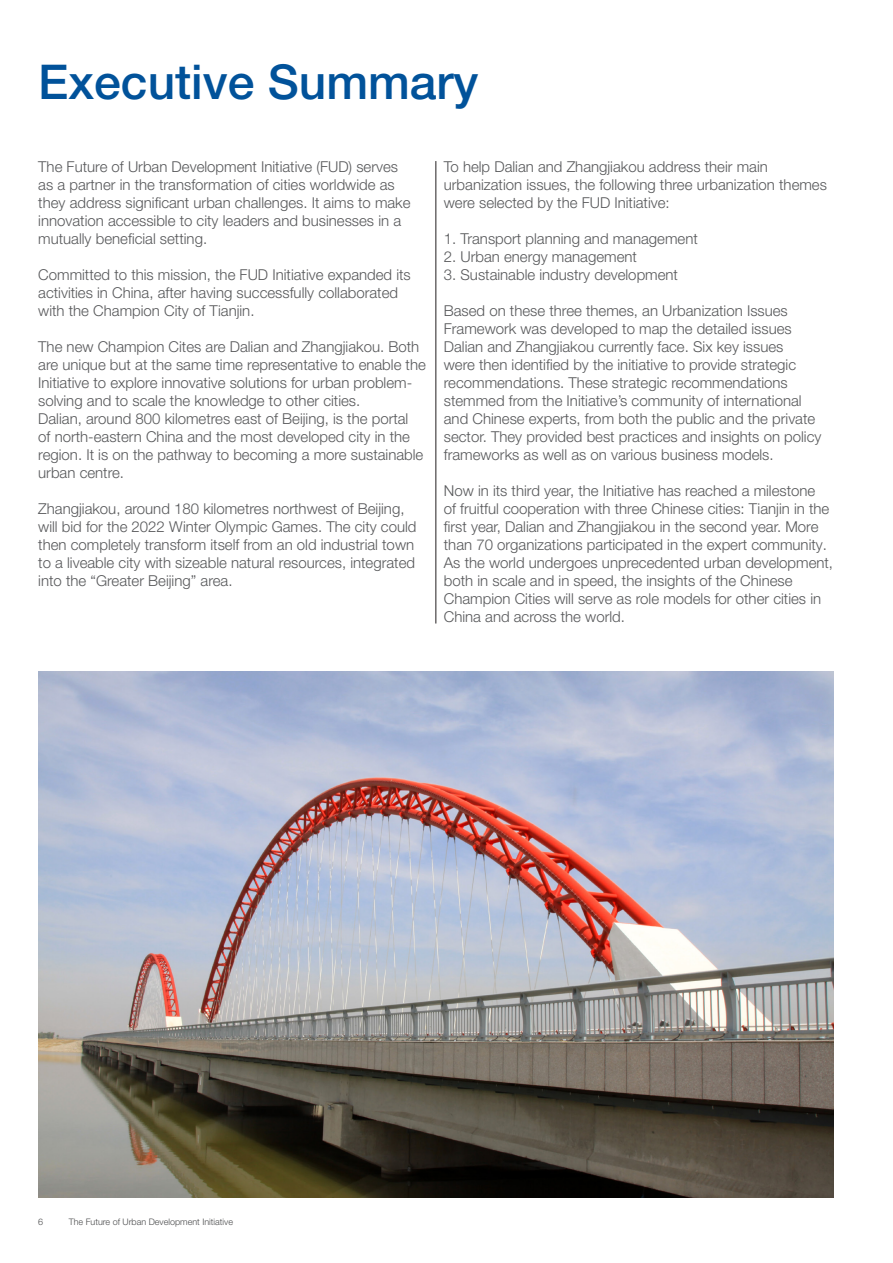
<style>
.page{position:relative;width:893px;height:1263px;background:#fff}
.page>*{position:absolute;margin:0;border:0;box-sizing:border-box;transform-origin:0 0}
.t1{font:500 48px "Helvetica Neue LT Pro";color:#01529a}
.t2{font:300 15px/18px "Helvetica Neue LT Pro";color:#57585a}
.t3{font:300 9px "Helvetica Neue LT Pro";color:#4b4c4d}
</style>
<div class="page">
<hr style="left:436px;top:161px;width:1px;height:462px;background:#231f20">
<img style="left:38px;top:671px;width:795px;height:526px">
<p class="t1" style="left:38px;top:53px;width:442px">Executive Summary</p>
<p class="t2" style="left:38px;top:157px;width:374px">The Future of Urban Development Initiative (FUD) serves as a partner in the transformation of cities worldwide as they address significant urban challenges. It aims to make innovation accessible to city leaders and businesses in a mutually beneficial setting.</p>
<p class="t2" style="left:38px;top:265px;width:374px">Committed to this mission, the FUD Initiative expanded its activities in China, after having successfully collaborated with the Champion City of Tianjin.</p>
<p class="t2" style="left:38px;top:337px;width:389px">The new Champion Cites are Dalian and Zhangjiakou. Both are unique but at the same time representative to enable the Initiative to explore innovative solutions for urban problem&shy;solving and to scale the knowledge to other cities.</p>
<p class="t2" style="left:38px;top:409px;width:387px">Dalian, around 800 kilometres east of Beijing, is the portal of north-eastern China and the most developed city in the region. It is on the pathway to becoming a more sustainable urban centre.</p>
<p class="t2" style="left:38px;top:499px;width:380px">Zhangjiakou, around 180 kilometres northwest of Beijing, will bid for the 2022 Winter Olympic Games. The city could then completely transform itself from an old industrial town to a liveable city with sizeable natural resources, integrated into the “Greater Beijing” area.</p>
<p class="t2" style="left:444px;top:157px;width:385px">To help Dalian and Zhangjiakou address their main urbanization issues, the following three urbanization themes were selected by the FUD Initiative:</p>
<p class="t2" style="left:444px;top:229px;width:255px">1. Transport planning and management</p>
<p class="t2" style="left:444px;top:247px;width:195px">2. Urban energy management</p>
<p class="t2" style="left:444px;top:265px;width:236px">3. Sustainable industry development</p>
<p class="t2" style="left:444px;top:301px;width:379px">Based on these three themes, an Urbanization Issues Framework was developed to map the detailed issues Dalian and Zhangjiakou currently face. Six key issues<br>were then identified by the initiative to provide strategic recommendations. These strategic recommendations stemmed from the Initiative’s community of international and Chinese experts, from both the public and the private sector. They provided best practices and insights on policy frameworks as well as on various business models.</p>
<p class="t2" style="left:444px;top:481px;width:391px">Now in its third year, the Initiative has reached a milestone<br>of fruitful cooperation with three Chinese cities: Tianjin in the first year, Dalian and Zhangjiakou in the second year. More than 70 organizations participated in the expert community.<br>As the world undergoes unprecedented urban development, both in scale and in speed, the insights of the Chinese Champion Cities will serve as role models for other cities in China and across the world.</p>
<p class="t3" style="left:38px;top:1216px;width:7px">6</p>
<p class="t3" style="left:69px;top:1216px;width:166px">The Future of Urban Development Initiative</p>
</div>
